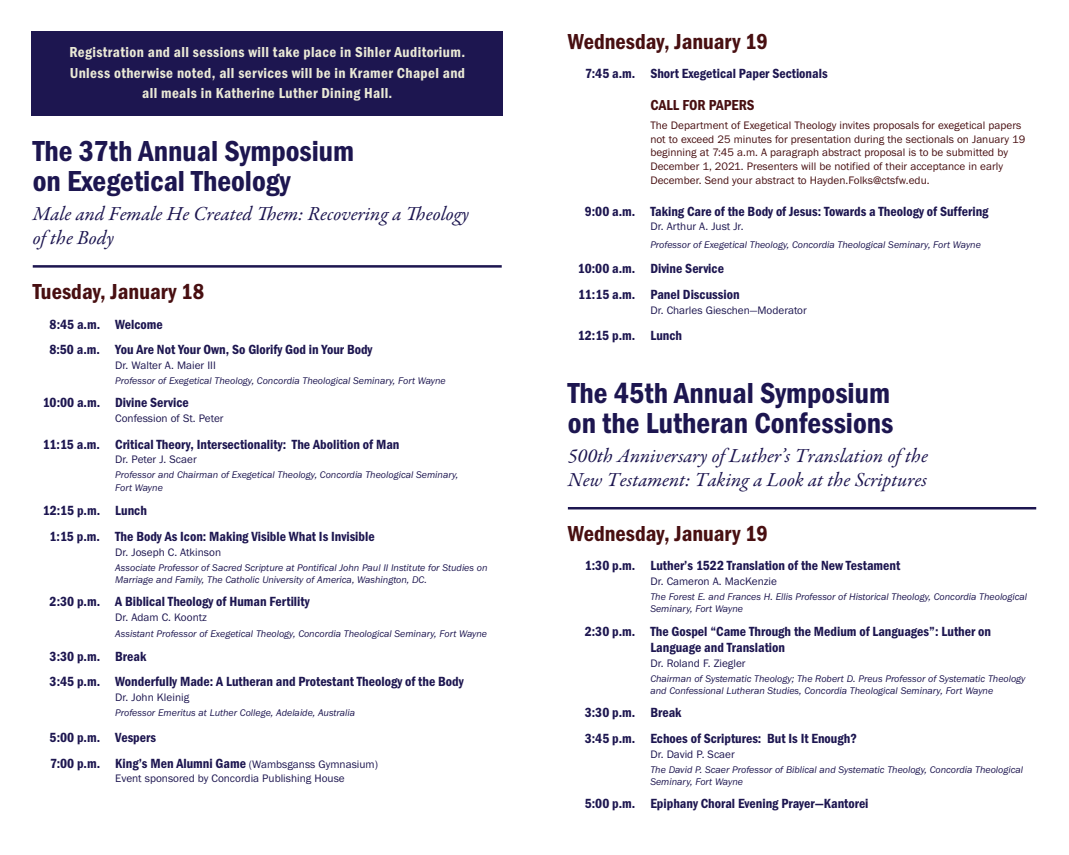
<style>
.page{position:relative;width:1069px;height:855px;background:#fff}
.page>*{position:absolute;margin:0;border:0;box-sizing:border-box;transform-origin:0 0}
.t1{font:600 condensed 30px/30px "Franklin Gothic";color:#1d1650}
.t2{font:600 condensed 22.5px "Franklin Gothic";color:#480f11}
.t3{font:italic 20px/24px "Garamond Premr Pro";color:#1d1650}
.t4{font:600 condensed 15px/20.5px "Franklin Gothic";letter-spacing:.025em;color:#eae9d6;text-align:center}
.t5{font:600 condensed 15px "Franklin Gothic";color:#480f11}
.t6{font:600 condensed 13.75px/25.5px "Franklin Gothic";color:#1d1650}
.t7{font:11.25px/13.5px "Franklin Gothic";color:#480f11}
.t8{font:11.25px "Franklin Gothic";color:#1d1650}
.t9{font:italic 10px/12px "Franklin Gothic";color:#1d1650}
.s1{font-weight:400;font-stretch:normal;font-size:11.25px}
</style>
<div class="page">
<hr style="left:33px;top:265px;width:469px;height:3px;background:#1d1650">
<hr style="left:568px;top:507px;width:468px;height:2px;background:#1d1650">
<div style="left:32px;top:32px;width:471px;height:84px;background:#1d1650"></div>
<h3 class="t4" style="left:69px;top:43px;width:397px">Registration and all sessions will take place in Sihler Auditorium.<br>Unless otherwise noted, all services will be in Kramer Chapel and all meals in Katherine Luther Dining Hall.</h3>
<h1 class="t1" style="left:33px;top:138px;width:323px">The 37th Annual Symposium on Exegetical Theology</h1>
<h3 class="t3" style="left:33px;top:204px;width:438px">Male and Female He Created Them: Recovering a Theology of the Body</h3>
<h2 class="t2" style="left:33px;top:284px;width:173px">Tuesday, January 18</h2>
<h3 class="t6" style="left:49px;top:312px;width:325px">8:45 a.m. Welcome<br>8:50 a.m. You Are Not Your Own, So Glorify God in Your Body</h3>
<p class="t8" style="left:115px;top:361px;width:102px">Dr. Walter A. Maier III</p>
<p class="t9" style="left:115px;top:375px;width:332px">Professor of Exegetical Theology, Concordia Theological Seminary, Fort Wayne</p>
<h3 class="t6" style="left:43px;top:391px;width:147px">10:00 a.m. Divine Service</h3>
<p class="t8" style="left:115px;top:414px;width:110px">Confession of St. Peter</p>
<h3 class="t6" style="left:43px;top:432px;width:358px">11:15 a.m. Critical Theory, Intersectionality: The Abolition of Man</h3>
<p class="t8" style="left:115px;top:456px;width:83px">Dr. Peter J. Scaer</p>
<p class="t9" style="left:115px;top:469px;width:345px;line-height:12.9px">Professor and Chairman of Exegetical Theology, Concordia Theological Seminary,<br>Fort Wayne</p>
<h3 class="t6" style="left:49px;top:499px;width:327px;text-indent:-7px">12:15 p.m. Lunch<br>1:15 p.m. The Body As Icon: Making Visible What Is Invisible</h3>
<p class="t8" style="left:115px;top:548px;width:107px">Dr. Joseph C. Atkinson</p>
<p class="t9" style="left:115px;top:562px;width:374px">Associate Professor of Sacred Scripture at Pontifical John Paul II Institute for Studies on<br>Marriage and Family, The Catholic University of America, Washington, DC.</p>
<h3 class="t6" style="left:50px;top:590px;width:261px">2:30 p.m. A Biblical Theology of Human Fertility</h3>
<p class="t8" style="left:115px;top:613px;width:93px">Dr. Adam C. Koontz</p>
<p class="t9" style="left:115px;top:628px;width:373px">Assistant Professor of Exegetical Theology, Concordia Theological Seminary, Fort Wayne</p>
<h3 class="t6" style="left:50px;top:645px;width:415px">3:30 p.m. Break<br>3:45 p.m. Wonderfully Made: A Lutheran and Protestant Theology of the Body</h3>
<p class="t8" style="left:115px;top:693px;width:75px">Dr. John Kleinig</p>
<p class="t9" style="left:115px;top:708px;width:241px">Professor Emeritus at Luther College, Adelaide, Australia</p>
<h3 class="t6" style="left:50px;top:726px;width:330px">5:00 p.m. Vespers<br>7:00 p.m. King’s Men Alumni Game <span class="s1">(Wambsganss Gymnasium)</span></h3>
<p class="t8" style="left:115px;top:775px;width:231px">Event sponsored by Concordia Publishing House</p>
<h2 class="t2" style="left:568px;top:33px;width:201px">Wednesday, January 19</h2>
<h3 class="t6" style="left:585px;top:62px;width:244px">7:45 a.m. Short Exegetical Paper Sectionals</h3>
<h3 class="t5" style="left:650px;top:100px;width:106px">CALL FOR PAPERS</h3>
<p class="t7" style="left:650px;top:119px;width:376px">The Department of Exegetical Theology invites proposals for exegetical papers not to exceed 25 minutes for presentation during the sectionals on January 19 beginning at 7:45 a.m. A paragraph abstract proposal is to be submitted by December 1, 2021. Presenters will be notified of their acceptance in early</p>
<p class="t7" style="left:650px;top:175px;width:281px">December. Send your abstract to Hayden.Folks@ctsfw.edu.</p>
<h3 class="t6" style="left:585px;top:199px;width:405px">9:00 a.m. Taking Care of the Body of Jesus: Towards a Theology of Suffering</h3>
<p class="t8" style="left:650px;top:223px;width:95px">Dr. Arthur A. Just Jr.</p>
<p class="t9" style="left:650px;top:239px;width:332px">Professor of Exegetical Theology, Concordia Theological Seminary, Fort Wayne</p>
<h3 class="t6" style="left:578px;top:257px;width:163px">10:00 a.m. Divine Service<br>11:15 a.m. Panel Discussion</h3>
<p class="t8" style="left:650px;top:306px;width:158px">Dr. Charles Gieschen—Moderator</p>
<h3 class="t6" style="left:578px;top:324px;width:106px">12:15 p.m. Lunch</h3>
<h1 class="t1" style="left:568px;top:380px;width:327px">The 45th Annual Symposium on the Lutheran Confessions</h1>
<h3 class="t3" style="left:568px;top:445px;width:361px">500th Anniversary of Luther’s Translation of the<br>New Testament: Taking a Look at the Scriptures</h3>
<h2 class="t2" style="left:568px;top:526px;width:201px">Wednesday, January 19</h2>
<h3 class="t6" style="left:585px;top:554px;width:317px">1:30 p.m. Luther’s 1522 Translation of the New Testament</h3>
<p class="t8" style="left:650px;top:578px;width:128px">Dr. Cameron A. MacKenzie</p>
<p class="t9" style="left:650px;top:592px;width:378px">The Forest E. and Frances H. Ellis Professor of Historical Theology, Concordia Theological<br>Seminary, Fort Wayne</p>
<h3 class="t6" style="left:650px;top:624px;width:342px;line-height:16.5px;text-indent:-66px">2:30 p.m. The Gospel “Came Through the Medium of Languages”: Luther on<br>Language and Translation</h3>
<p class="t8" style="left:650px;top:659px;width:97px">Dr. Roland F. Ziegler</p>
<p class="t9" style="left:650px;top:673px;width:377px">Chairman of Systematic Theology; The Robert D. Preus Professor of Systematic Theology and Confessional Lutheran Studies, Concordia Theological Seminary, Fort Wayne</p>
<h3 class="t6" style="left:585px;top:701px;width:274px">3:30 p.m. Break<br>3:45 p.m. Echoes of Scriptures: But Is It Enough?</h3>
<p class="t8" style="left:650px;top:750px;width:86px">Dr. David P. Scaer</p>
<p class="t9" style="left:650px;top:764px;width:374px">The David P. Scaer Professor of Biblical and Systematic Theology, Concordia Theological<br>Seminary, Fort Wayne</p>
<h3 class="t6" style="left:585px;top:792px;width:285px">5:00 p.m. Epiphany Choral Evening Prayer—Kantorei</h3>
</div>
